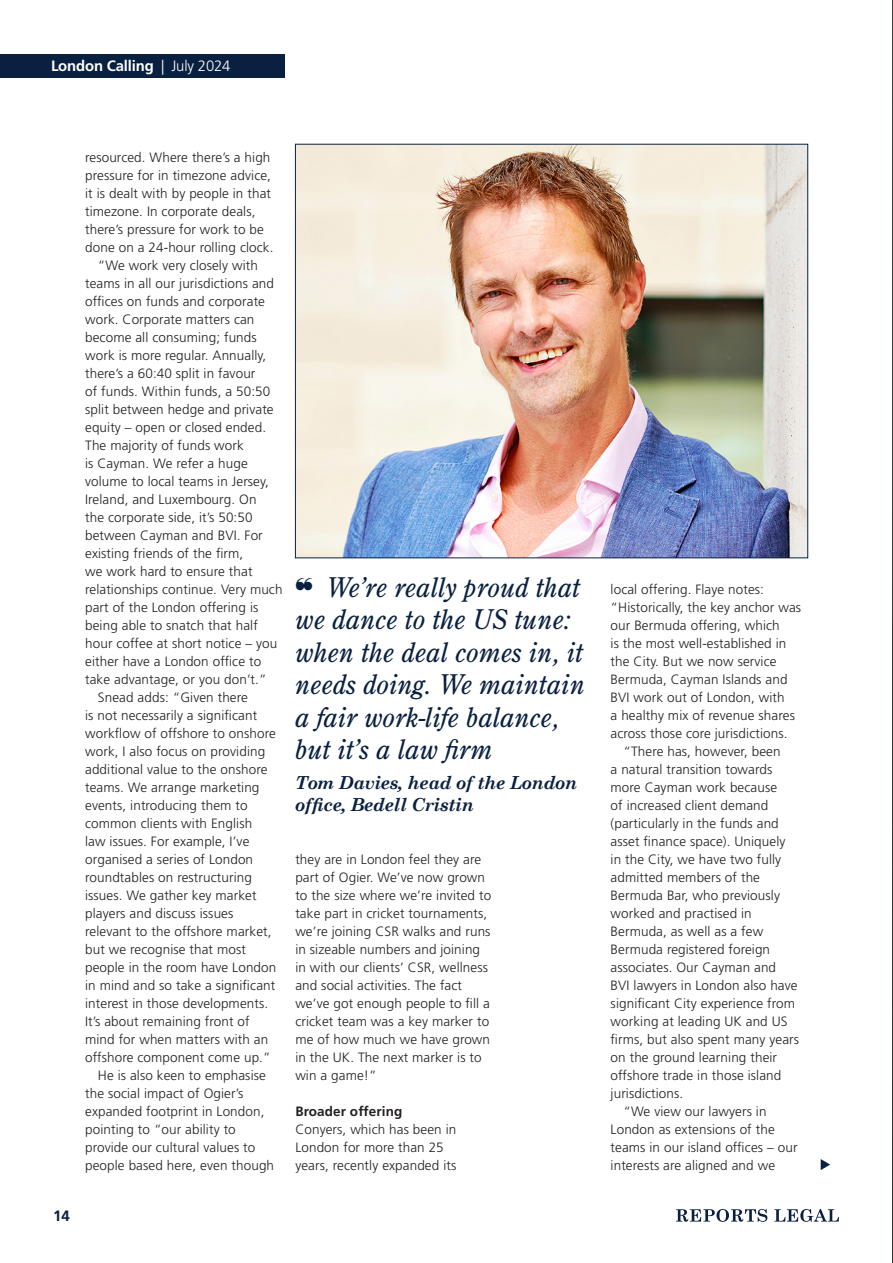
<style>
.page{position:relative;width:893px;height:1263px;background:#fff}
.page>*{position:absolute;margin:0;border:0;box-sizing:border-box;transform-origin:0 0}
.Pullquote{font:italic 27px/32.4px "Century Old Style Std";color:#0a2040}
.Pullquote-2{font:italic 700 18px/21.6px "Century Schoolbook";letter-spacing:-.02em;color:#0a2040}
.t1{font:700 15px "Frutiger LT Std";letter-spacing:-.01em;color:#fff}
.t2{font:700 15px "Frutiger LT Std";color:#0a2040}
.Par_no_indent{font:300 13.5px/18px "Frutiger LT Std";letter-spacing:.01em;color:#231f20}
.Crosshead{font:700 13.5px "Frutiger LT Std";letter-spacing:.01em;color:#231f20}
.s1{font-weight:300}
</style>
<div class="page">
<div style="left:0;top:54px;width:285px;height:23px;background:#0a2040"></div>
<svg style="left:676px;top:1209px;width:91px;height:13px"></svg>
<svg style="left:774px;top:1209px;width:65px;height:13px"></svg>
<svg style="left:821px;top:1159px;width:9px;height:11px"></svg>
<img style="left:297px;top:146px;width:509px;height:410px">
<img style="left:892px;top:0;width:1px;height:1263px">
<img style="left:892px;top:225px;width:1px;height:577px">
<p class="t1" style="left:51px;top:57px;width:181px">London Calling <span class="s1">| July 2024</span></p>
<p class="t2" style="left:53px;top:1207px;width:18px">14</p>
<p class="Par_no_indent" style="left:85px;top:149px;width:190px">resourced. Where there’s a high pressure for in timezone advice, it is dealt with by people in that timezone. In corporate deals, there’s pressure for work to be done on a 24-hour rolling clock.</p>
<p class="Par_no_indent" style="left:85px;top:257px;width:199px;text-indent:13px">“We work very closely with teams in all our jurisdictions and offices on funds and corporate work. Corporate matters can become all consuming; funds work is more regular. Annually, there’s a 60:40 split in favour<br>of funds. Within funds, a 50:50 split between hedge and private equity – open or closed ended.<br>The majority of funds work<br>is Cayman. We refer a huge volume to local teams in Jersey,<br>Ireland, and Luxembourg. On<br>the corporate side, it’s 50:50 between Cayman and BVI. For existing friends of the firm,<br>we work hard to ensure that relationships continue. Very much part of the London offering is being able to snatch that half hour coffee at short notice – you either have a London office to take advantage, or you don’t.”</p>
<p class="Par_no_indent" style="left:85px;top:689px;width:193px;text-indent:13px">Snead adds: “Given there<br>is not necessarily a significant workflow of offshore to onshore work, I also focus on providing additional value to the onshore teams. We arrange marketing events, introducing them to common clients with English<br>law issues. For example, I’ve organised a series of London roundtables on restructuring issues. We gather key market players and discuss issues relevant to the offshore market, but we recognise that most people in the room have London in mind and so take a significant interest in those developments.<br>It’s about remaining front of mind for when matters with an offshore component come up.”</p>
<p class="Par_no_indent" style="left:85px;top:1067px;width:190px;text-indent:13px">He is also keen to emphasise the social impact of Ogier’s expanded footprint in London, pointing to “our ability to provide our cultural values to people based here, even though</p>
<p class="Pullquote" style="left:295px;top:571px;width:291px">❝ We’re really proud that we dance to the US tune: when the deal comes in, it needs doing. We maintain a fair work-life balance, but it’s a law firm</p>
<p class="Pullquote-2" style="left:295px;top:771px;width:284px">Tom Davies, head of the London office, Bedell Cristin</p>
<p class="Par_no_indent" style="left:295px;top:851px;width:197px">they are in London feel they are part of Ogier. We’ve now grown to the size where we’re invited to take part in cricket tournaments, we’re joining CSR walks and runs in sizeable numbers and joining in with our clients’ CSR, wellness and social activities. The fact we’ve got enough people to fill a cricket team was a key marker to me of how much we have grown in the UK. The next marker is to win a game!”</p>
<p class="Crosshead" style="left:295px;top:1103px;width:108px">Broader offering</p>
<p class="Par_no_indent" style="left:295px;top:1121px;width:163px">Conyers, which has been in<br>London for more than 25 years, recently expanded its</p>
<p class="Par_no_indent" style="left:611px;top:581px;width:192px">local offering. Flaye notes: “Historically, the key anchor was our Bermuda offering, which<br>is the most well-established in the City. But we now service<br>Bermuda, Cayman Islands and<br>BVI work out of London, with<br>a healthy mix of revenue shares across those core jurisdictions.</p>
<p class="Par_no_indent" style="left:611px;top:743px;width:190px;text-indent:13px">“There has, however, been<br>a natural transition towards more Cayman work because<br>of increased client demand (particularly in the funds and asset finance space). Uniquely in the City, we have two fully admitted members of the<br>Bermuda Bar, who previously worked and practised in<br>Bermuda, as well as a few<br>Bermuda registered foreign associates. Our Cayman and<br>BVI lawyers in London also have significant City experience from working at leading UK and US firms, but also spent many years on the ground learning their offshore trade in those island jurisdictions.</p>
<p class="Par_no_indent" style="left:611px;top:1103px;width:188px;text-indent:13px">“We view our lawyers in<br>London as extensions of the teams in our island offices – our interests are aligned and we</p>
</div>
